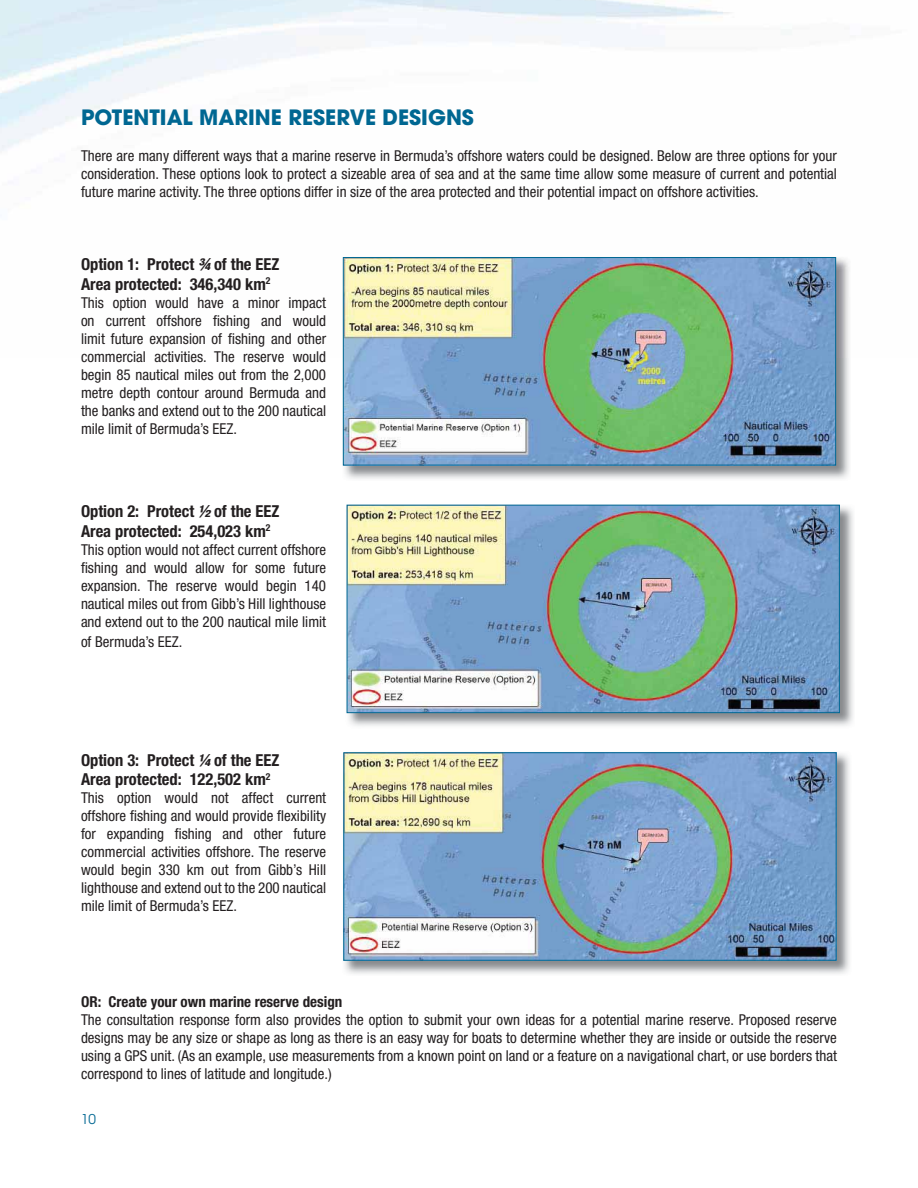
<style>
.page{position:relative;width:918px;height:1188px;background:#fff}
.page>*{position:absolute;margin:0;border:0;box-sizing:border-box;transform-origin:0 0}
.t1{font:700 21px "Avant Garde";color:#006792}
.t2{font:700 condensed 16.5px/19.8px "Helvetica Neue";color:#231f20}
.t3{font:condensed 15px/18px "Helvetica Neue";color:#231f20;text-align:justify}
.t4{font:700 condensed 15px "Helvetica Neue";color:#231f20}
.t5{font:13.5px "Avant Garde";color:#006792}
.s1{font-style:italic}
</style>
<div class="page">
<img style="left:342px;top:256px;width:509px;height:223px">
<img style="left:345px;top:259px;width:489px;height:205px">
<div style="left:343px;top:257px;width:493px;height:209px;border:1px solid #006792"></div>
<img style="left:346px;top:504px;width:507px;height:222px">
<img style="left:349px;top:507px;width:489px;height:204px">
<div style="left:347px;top:505px;width:493px;height:208px;border:1px solid #006792"></div>
<img style="left:344px;top:753px;width:506px;height:221px">
<img style="left:345px;top:754px;width:490px;height:205px">
<div style="left:343px;top:752px;width:494px;height:209px;border:1px solid #006792"></div>
<h1 class="t1" style="left:81px;top:110px;width:395px">POTENTIAL MARINE RESERVE DESIGNS</h1>
<p class="t3" style="left:81px;top:148px;width:757px">There are many different ways that a marine reserve in Bermuda’s offshore waters could be designed. Below are three options for your consideration. These options look to protect a sizeable area of sea and at the same time allow some measure of current and potential future marine activity. The three options differ in size of the area protected and their potential impact on offshore activities.</p>
<p class="t2" style="left:81px;top:256px;width:200px">Option 1: Protect <span class="s1">¾</span> of the EEZ<br>Area protected: 346,340 km<sup>2</sup></p>
<p class="t3" style="left:81px;top:295px;width:247px">This option would have a minor impact on current offshore fishing and would limit future expansion of fishing and other commercial activities. The reserve would begin 85 nautical miles out from the 2,000 metre depth contour around Bermuda and the banks and extend out to the 200 nautical mile limit of Bermuda’s EEZ.</p>
<p class="t2" style="left:81px;top:503px;width:200px">Option 2: Protect <span class="s1">½</span> of the EEZ<br>Area protected: 254,023 km<sup>2</sup></p>
<p class="t3" style="left:81px;top:542px;width:247px">This option would not affect current offshore fishing and would allow for some future expansion. The reserve would begin 140 nautical miles out from Gibb’s Hill lighthouse and extend out to the 200 nautical mile limit</p>
<p class="t3" style="left:81px;top:634px;width:103px">of Bermuda’s EEZ.</p>
<p class="t2" style="left:81px;top:751px;width:200px">Option 3: Protect <span class="s1">¼</span> of the EEZ<br>Area protected: 122,502 km<sup>2</sup></p>
<p class="t3" style="left:81px;top:790px;width:247px">This option would not affect current offshore fishing and would provide flexibility for expanding fishing and other future commercial activities offshore. The reserve would begin 330 km out from Gibb’s Hill lighthouse and extend out to the 200 nautical mile limit of Bermuda’s EEZ.</p>
<p class="t4" style="left:81px;top:996px;width:263px">OR: Create your own marine reserve design</p>
<p class="t3" style="left:81px;top:1012px;width:758px">The consultation response form also provides the option to submit your own ideas for a potential marine reserve. Proposed reserve designs may be any size or shape as long as there is an easy way for boats to determine whether they are inside or outside the reserve using a GPS unit. (As an example, use measurements from a known point on land or a feature on a navigational chart, or use borders that correspond to lines of latitude and longitude.)</p>
<p class="t5" style="left:81px;top:1114px;width:16px">10</p>
</div>
